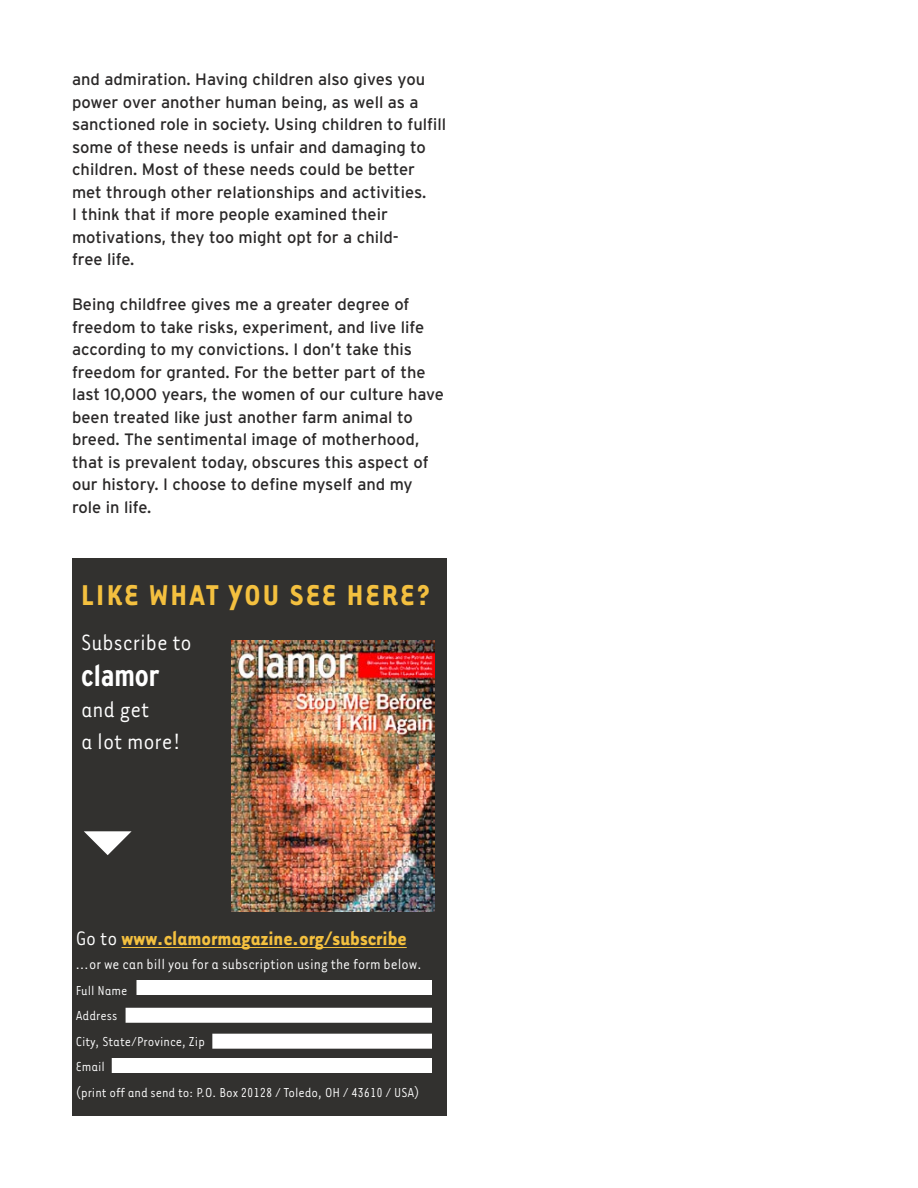
<style>
.page{position:relative;width:918px;height:1188px;background:#fff}
.page>*{position:absolute;margin:0;border:0;box-sizing:border-box;transform-origin:0 0}
.t1{font:700 33px "Tarzana Narrow";letter-spacing:.07em;color:#f4c03f}
.t2{font:700 condensed 30px "Interstate";color:#fff}
.t3{font:25.5px "Tarzana Narrow";color:#fff}
.t4{font:700 22.5px "Tarzana Narrow";color:#f4c03f}
.t5{font:16.5px/22.5px "Interstate";color:#2a2828}
.t6{font:16.5px "Tarzana Narrow";color:#fff}
.t7{font:15px "Tarzana Narrow";color:#fff}
.s1{font-weight:400;color:#fff}
</style>
<div class="page">
<div style="left:72px;top:558px;width:374px;height:558px;background:#32312f"></div>
<hr style="left:122px;top:947px;width:285px;height:1px;background:#f4c03f">
<div style="left:136px;top:980px;width:296px;height:15px;background:#fff"></div>
<div style="left:126px;top:1008px;width:306px;height:15px;background:#fff"></div>
<div style="left:212px;top:1034px;width:220px;height:15px;background:#fff"></div>
<div style="left:112px;top:1058px;width:320px;height:15px;background:#fff"></div>
<svg style="left:84px;top:831px;width:48px;height:24px"></svg>
<img style="left:232px;top:640px;width:203px;height:272px">
<p class="t5" style="left:72px;top:68px;width:376px">and admiration. Having children also gives you power over another human being, as well as a sanctioned role in society. Using children to fulfill some of these needs is unfair and damaging to children. Most of these needs could be better met through other relationships and activities.<br>I think that if more people examined their motivations, they too might opt for a child-<br>free life.</p>
<p class="t5" style="left:72px;top:293px;width:374px">Being childfree gives me a greater degree of freedom to take risks, experiment, and live life according to my convictions. I don’t take this freedom for granted. For the better part of the last 10,000 years, the women of our culture have been treated like just another farm animal to breed. The sentimental image of motherhood, that is prevalent today, obscures this aspect of our history. I choose to define myself and my role in life.</p>
<p class="t1" style="left:81px;top:574px;width:350px">LIKE WHAT YOU SEE HERE?</p>
<p class="t3" style="left:81px;top:627px;width:112px">Subscribe to</p>
<p class="t2" style="left:81px;top:659px;width:80px">clamor</p>
<p class="t3" style="left:81px;top:694px;width:70px">and get</p>
<p class="t3" style="left:81px;top:726px;width:102px">a lot more!</p>
<p class="t4" style="left:76px;top:924px;width:333px"><span class="s1">Go to</span> www.clamormagazine.org/subscribe</p>
<p class="t6" style="left:76px;top:954px;width:348px">...or we can bill you for a subscription using the form below.</p>
<p class="t7" style="left:76px;top:981px;width:53px">Full Name</p>
<p class="t7" style="left:76px;top:1007px;width:43px">Address</p>
<p class="t7" style="left:76px;top:1032px;width:131px">City, State/Province, Zip</p>
<p class="t7" style="left:76px;top:1058px;width:31px">Email</p>
<p class="t7" style="left:76px;top:1083px;width:345px">(print off and send to: P.O. Box 20128 / Toledo, OH / 43610 / USA)</p>
</div>
